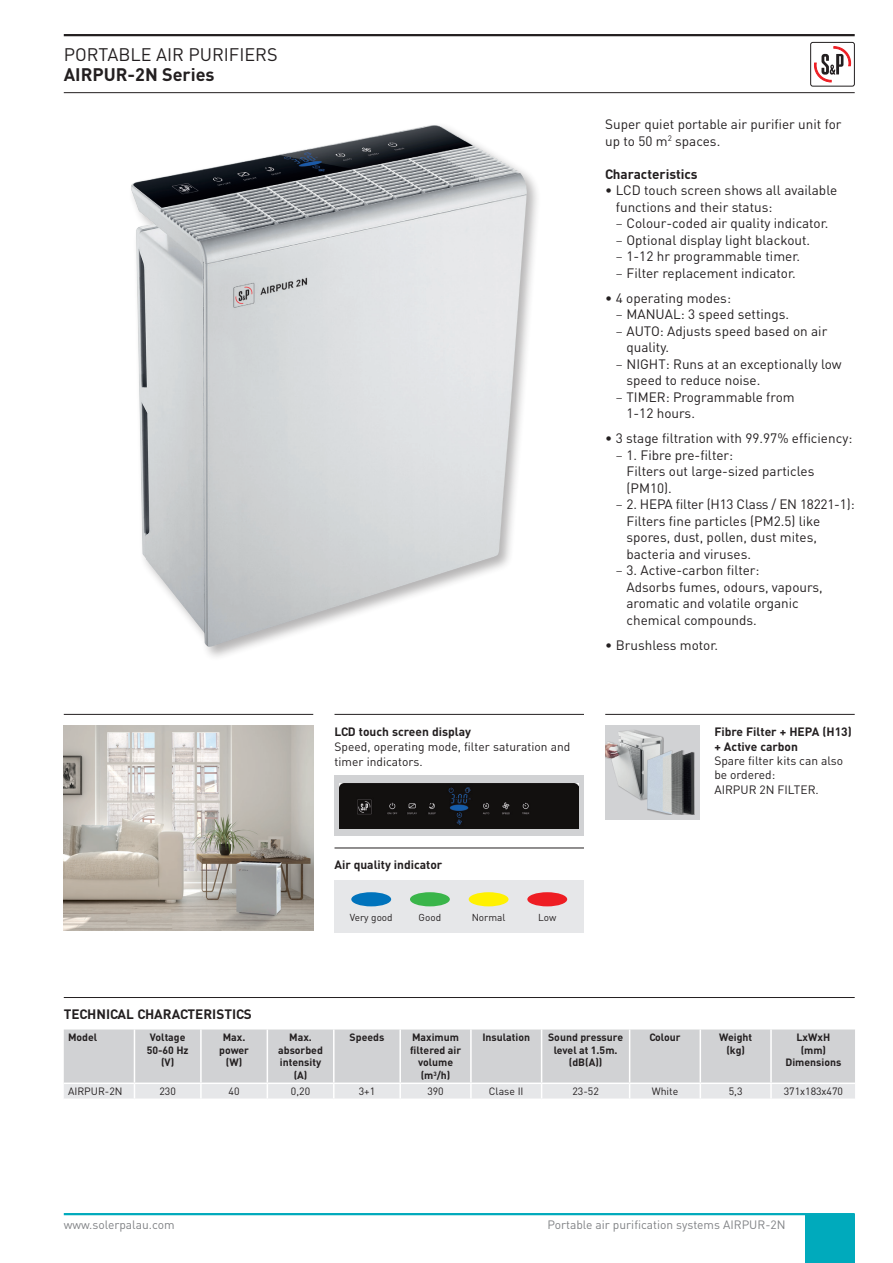
<style>
.page{position:relative;width:893px;height:1263px;background:#fff}
.page>*{position:absolute;margin:0;border:0;box-sizing:border-box;transform-origin:0 0}
.t1{font:18px "DIN";color:#231f20}
.t2{font:700 18px "DIN";color:#231f20}
.Descripció_-_texte{font:13.5px/16.5px "DIN Pro";color:#231f20}
.t3{font:700 13.5px "DIN";color:#231f20}
.Atributs_-_texte{font:12px/15px "DIN";color:#231f20}
.Atributs_-_texte-2{font:700 12px "DIN";color:#231f20}
.t4{font:12px "DIN";color:#808285}
.t5{font:700 10.5px/12.6px "DIN";color:#231f20;text-align:center}
.t6{font:10.5px "DIN";color:#231f20}
.Atributs_-_títol{font:10.05px "DIN";color:#231f20}
.s1{font-family:"DIN";font-weight:300}
</style>
<div class="page">
<hr style="left:64px;top:1213px;width:791px;height:2px;background:#00aabc">
<hr style="left:64px;top:34px;width:791px;height:2px;background:#231f20">
<hr style="left:64px;top:92px;width:791px;height:1px;background:#231f20">
<svg style="left:814px;top:47px;width:37px;height:36px"></svg>
<div style="left:810px;top:42px;width:45px;height:44px;border:1px solid #231f20;border-radius:2px"></div>
<div style="left:805px;top:1214px;width:50px;height:49px;background:#00aabc"></div>
<hr style="left:64px;top:997px;width:791px;height:1px;background:#231f20">
<svg style="left:64px;top:1029px;width:791px;height:70px;background:#d7d8da"></svg>
<div style="left:128px;top:122px;width:414px;height:539px;background:#231f20;opacity:.33"></div>
<img style="left:131px;top:125px;width:396px;height:522px">
<div style="left:334px;top:880px;width:250px;height:53px;background:#e6e7e9"></div>
<div style="left:334px;top:776px;width:250px;height:60px;background:#d1d2d4"></div>
<img style="left:340px;top:783px;width:239px;height:46px">
<hr style="left:334px;top:714px;width:250px;height:1px;background:#231f20">
<img style="left:64px;top:725px;width:249px;height:206px">
<hr style="left:605px;top:714px;width:250px;height:1px;background:#231f20">
<hr style="left:64px;top:714px;width:249px;height:1px;background:#231f20">
<hr style="left:334px;top:848px;width:250px;height:1px;background:#231f20">
<div style="left:351px;top:892px;width:40px;height:14px;background:#0073bc;border-radius:50%"></div>
<div style="left:410px;top:892px;width:40px;height:14px;background:#3ab54a;border-radius:50%"></div>
<div style="left:469px;top:892px;width:39px;height:14px;background:#fff101;border-radius:50%"></div>
<div style="left:527px;top:892px;width:40px;height:14px;background:#ee1d23;border-radius:50%"></div>
<div style="left:605px;top:725px;width:94px;height:95px;background:#d1d2d4"></div>
<img style="left:605px;top:730px;width:57px;height:70px">
<img style="left:647px;top:750px;width:47px;height:64px">
<h1 class="t1" style="left:64px;top:43px;width:215px">PORTABLE AIR PURIFIERS</h1>
<h1 class="t2" style="left:64px;top:62px;width:152px">AIRPUR-2N Series</h1>
<p class="Atributs_-_texte-2" style="left:334px;top:723px;width:138px">LCD touch screen display</p>
<p class="Atributs_-_texte" style="left:334px;top:738px;width:237px">Speed, operating mode, filter saturation and timer indicators.</p>
<p class="Atributs_-_texte-2" style="left:334px;top:857px;width:109px">Air quality indicator</p>
<p class="Atributs_-_títol" style="left:350px;top:911px;width:45px">Very good</p>
<p class="Atributs_-_títol" style="left:419px;top:911px;width:24px">Good</p>
<p class="Atributs_-_títol" style="left:472px;top:911px;width:35px">Normal</p>
<p class="Atributs_-_títol" style="left:538px;top:911px;width:20px">Low</p>
<p class="Descripció_-_texte" style="left:605px;top:116px;width:238px">Super quiet portable air purifier unit for up to 50 m<sup>2</sup> spaces.</p>
<p class="t3" style="left:605px;top:165px;width:94px">Characteristics</p>
<p class="Descripció_-_texte" style="left:616px;top:182px;width:223px;text-indent:-11px">• LCD touch screen shows all available functions and their status:</p>
<p class="Descripció_-_texte" style="left:616px;top:215px;width:214px"><span class="s1">−</span> Colour-coded air quality indicator.</p>
<p class="Descripció_-_texte" style="left:616px;top:231px;width:196px"><span class="s1">−</span> Optional display light blackout.</p>
<p class="Descripció_-_texte" style="left:616px;top:248px;width:186px"><span class="s1">−</span> 1-12 hr programmable timer.</p>
<p class="Descripció_-_texte" style="left:616px;top:264px;width:181px"><span class="s1">−</span> Filter replacement indicator.</p>
<p class="Descripció_-_texte" style="left:605px;top:289px;width:127px">• 4 operating modes:</p>
<p class="Descripció_-_texte" style="left:616px;top:306px;width:175px"><span class="s1">−</span> MANUAL: 3 speed settings.</p>
<p class="Descripció_-_texte" style="left:626px;top:322px;width:202px;text-indent:-11px"><span class="s1">−</span> AUTO: Adjusts speed based on air quality.</p>
<p class="Descripció_-_texte" style="left:626px;top:355px;width:217px;text-indent:-11px"><span class="s1">−</span> NIGHT: Runs at an exceptionally low speed to reduce noise.</p>
<p class="Descripció_-_texte" style="left:626px;top:388px;width:170px;text-indent:-11px"><span class="s1">−</span> TIMER: Programmable from<br>1-12 hours.</p>
<p class="Descripció_-_texte" style="left:605px;top:430px;width:249px">• 3 stage filtration with 99.97% efficiency:</p>
<p class="Descripció_-_texte" style="left:616px;top:446px;width:119px"><span class="s1">−</span> 1. Fibre pre-filter:</p>
<p class="Descripció_-_texte" style="left:626px;top:463px;width:189px">Filters out large-sized particles (PM10).</p>
<p class="Descripció_-_texte" style="left:616px;top:496px;width:240px"><span class="s1">−</span> 2. HEPA filter (H13 Class / EN 18221-1):</p>
<p class="Descripció_-_texte" style="left:626px;top:512px;width:195px">Filters fine particles (PM2.5) like spores, dust, pollen, dust mites, bacteria and viruses.</p>
<p class="Descripció_-_texte" style="left:616px;top:562px;width:145px"><span class="s1">−</span> 3. Active-carbon filter:</p>
<p class="Descripció_-_texte" style="left:626px;top:578px;width:198px">Adsorbs fumes, odours, vapours, aromatic and volatile organic chemical compounds.</p>
<p class="Descripció_-_texte" style="left:605px;top:636px;width:114px">• Brushless motor.</p>
<p class="Atributs_-_texte-2" style="left:714px;top:723px;width:139px">Fibre Filter + HEPA (H13)</p>
<p class="Atributs_-_texte-2" style="left:714px;top:738px;width:85px">+ Active carbon</p>
<p class="Atributs_-_texte" style="left:714px;top:753px;width:130px;line-height:14.4px">Spare filter kits can also be ordered:</p>
<p class="Atributs_-_texte" style="left:714px;top:782px;width:106px">AIRPUR 2N FILTER.</p>
<p class="t3" style="left:64px;top:1005px;width:189px">TECHNICAL CHARACTERISTICS</p>
<p class="t5" style="left:68px;top:1031px;width:31px">Model</p>
<p class="t5" style="left:150px;top:1031px;width:37px">Voltage</p>
<p class="t5" style="left:147px;top:1043px;width:43px">50-60 Hz</p>
<p class="t5" style="left:161px;top:1056px;width:15px">(V)</p>
<p class="t5" style="left:219px;top:1031px;width:31px">Max. power</p>
<p class="t5" style="left:226px;top:1056px;width:18px">(W)</p>
<p class="t5" style="left:278px;top:1031px;width:46px">Max. absorbed intensity</p>
<p class="t5" style="left:294px;top:1068px;width:15px">(A)</p>
<p class="t5" style="left:350px;top:1031px;width:36px">Speeds</p>
<p class="t5" style="left:410px;top:1031px;width:53px">Maximum filtered air volume</p>
<p class="t5" style="left:421px;top:1068px;width:31px">(m<sup>3</sup>/h)</p>
<p class="t5" style="left:482px;top:1031px;width:49px">Insulation</p>
<p class="t5" style="left:548px;top:1031px;width:77px">Sound pressure level at 1.5m.</p>
<p class="t5" style="left:569px;top:1056px;width:35px">(dB(A))</p>
<p class="t5" style="left:649px;top:1031px;width:33px">Colour</p>
<p class="t5" style="left:719px;top:1031px;width:35px">Weight</p>
<p class="t5" style="left:726px;top:1043px;width:20px">(kg)</p>
<p class="t5" style="left:797px;top:1031px;width:35px">LxWxH</p>
<p class="t5" style="left:785px;top:1043px;width:57px">(mm)<br>Dimensions</p>
<p class="t6" style="left:68px;top:1085px;width:56px">AIRPUR-2N</p>
<p class="t6" style="left:159px;top:1085px;width:18px">230</p>
<p class="t6" style="left:229px;top:1085px;width:12px">40</p>
<p class="t6" style="left:291px;top:1085px;width:21px">0,20</p>
<p class="t6" style="left:359px;top:1085px;width:18px">3+1</p>
<p class="t6" style="left:427px;top:1085px;width:18px">390</p>
<p class="t6" style="left:489px;top:1085px;width:36px">Clase II</p>
<p class="t6" style="left:572px;top:1085px;width:28px">23-52</p>
<p class="t6" style="left:652px;top:1085px;width:28px">White</p>
<p class="t6" style="left:729px;top:1085px;width:15px">5,3</p>
<p class="t6" style="left:784px;top:1085px;width:61px">371x183x470</p>
<p class="t4" style="left:64px;top:1217px;width:112px">www.solerpalau.com</p>
<p class="t4" style="left:547px;top:1217px;width:240px">Portable air purification systems AIRPUR-2N</p>
</div>
